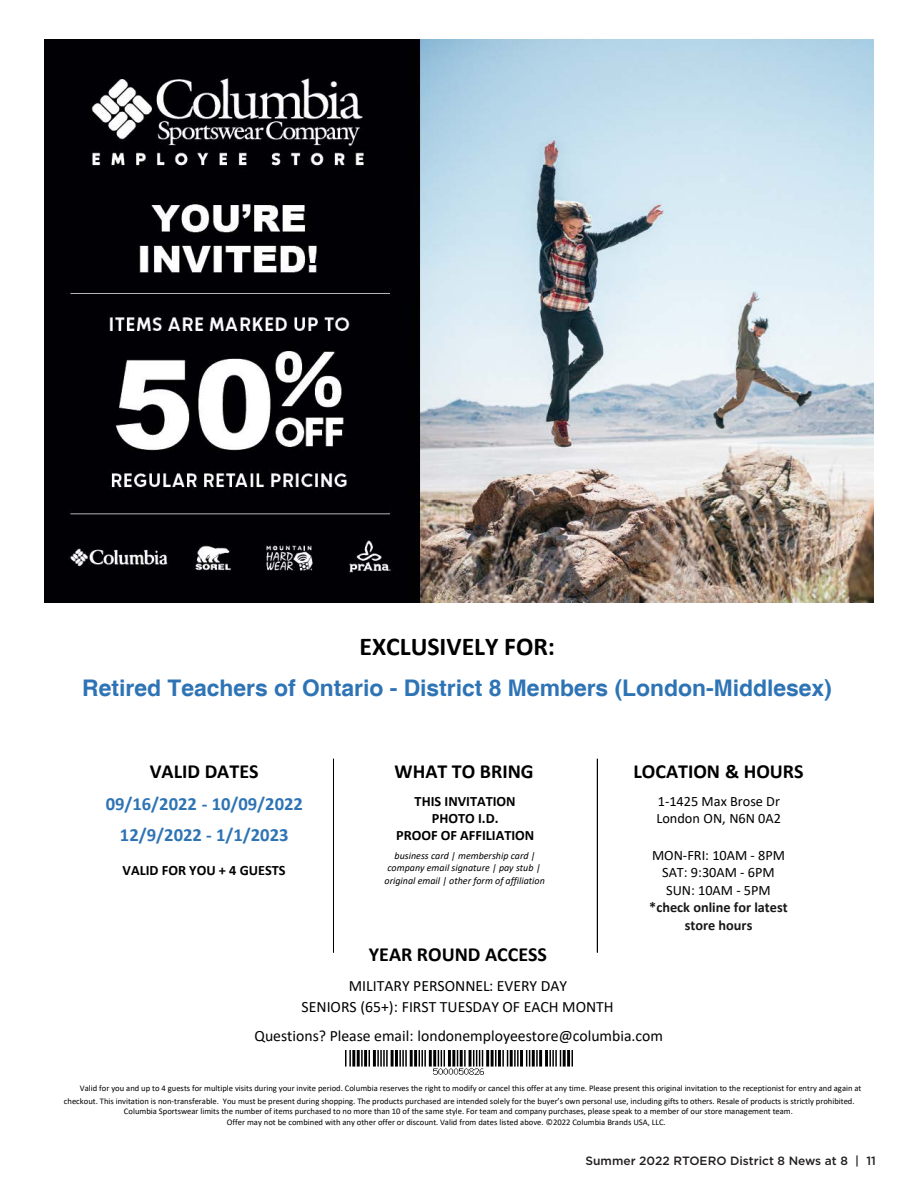
<style>
.page{position:relative;width:918px;height:1188px;background:#fff}
.page>*{position:absolute;margin:0;border:0;box-sizing:border-box;transform-origin:0 0}
.t1{font:700 25.8px "Calibri";color:#000}
.t2{font:700 22.95px "Helvetica";color:#2e74b5}
.t3{font:700 19.95px "Calibri";color:#000}
.t4{font:700 18.6px/31.2px "Calibri";color:#2e74b5;text-align:center}
.t5{font:15.75px/20.5px "Calibri";color:#000;text-align:center}
.t6{font:14.25px/17.4px "Calibri";color:#000}
.t7{font:700 14.25px/17.4px "Calibri";color:#000;text-align:center}
.t8{font:500 12px "Gotham";color:#231f20}
.t9{font:italic 10.05px/12.1px "Calibri";color:#000;text-align:center}
.t10{font:8.55px/13.2px "Calibri";color:#000}
.s1{font-weight:700;color:#181818}
</style>
<div class="page">
<img style="left:44px;top:39px;width:830px;height:563px">
<hr style="left:333px;top:759px;width:1px;height:194px;background:#000">
<hr style="left:597px;top:759px;width:1px;height:194px;background:#000">
<img style="left:346px;top:1050px;width:226px;height:25px">
<p class="t1" style="left:360px;top:628px;width:197px">EXCLUSIVELY FOR:</p>
<p class="t2" style="left:82px;top:674px;width:751px">Retired Teachers of Ontario - District 8 Members (London-Middlesex)</p>
<p class="t3" style="left:150px;top:757px;width:110px">VALID DATES</p>
<p class="t4" style="left:106px;top:788px;width:199px">09/16/2022 - 10/09/2022<br>12/9/2022 - 1/1/2023</p>
<p class="t7" style="left:123px;top:862px;width:165px">VALID FOR YOU + 4 GUESTS</p>
<p class="t3" style="left:395px;top:757px;width:141px">WHAT TO BRING</p>
<p class="t7" style="left:396px;top:792px;width:140px">THIS INVITATION<br>PHOTO I.D.<br>PROOF OF AFFILIATION</p>
<p class="t9" style="left:385px;top:849px;width:162px">business card | membership card | company email signature | pay stub | original email | other form of affiliation</p>
<p class="t3" style="left:633px;top:757px;width:172px">LOCATION &amp; HOURS</p>
<p class="t6" style="left:656px;top:792px;width:126px">1-1425 Max Brose Dr<br>London ON, N6N 0A2</p>
<p class="t6" style="left:649px;top:846px;width:140px;text-align:center">MON-FRI: 10AM - 8PM<br>SAT: 9:30AM - 6PM<br>SUN: 10AM - 5PM <span class="s1">*check online for latest store hours</span></p>
<p class="t3" style="left:369px;top:940px;width:180px">YEAR ROUND ACCESS</p>
<p class="t5" style="left:302px;top:975px;width:314px">MILITARY PERSONNEL: EVERY DAY<br>SENIORS (65+): FIRST TUESDAY OF EACH MONTH</p>
<p class="t5" style="left:254px;top:1025px;width:410px">Questions? Please email: londonemployeestore@columbia.com</p>
<p class="t10" style="left:64px;top:1081px;width:799px;text-indent:16px">Valid for you and up to 4 guests for multiple visits during your invite period. Columbia reserves the right to modify or cancel this offer at any time. Please present this original invitation to the receptionist for entry and again at checkout. This invitation is non-transferable. You must be present during shopping. The products purchased are intended solely for the buyer’s own personal use, including gifts to others. Resale of products is strictly prohibited.</p>
<p class="t10" style="left:227px;top:1106px;width:567px;line-height:10.5px;text-indent:-103px">Columbia Sportswear limits the number of items purchased to no more than 10 of the same style. For team and company purchases, please speak to a member of our store management team.<br>Offer may not be combined with any other offer or discount. Valid from dates listed above. ©2022 Columbia Brands USA, LLC.</p>
<p class="t8" style="left:586px;top:1153px;width:292px">Summer 2022 RTOERO District 8 News at 8 | 11</p>
</div>
